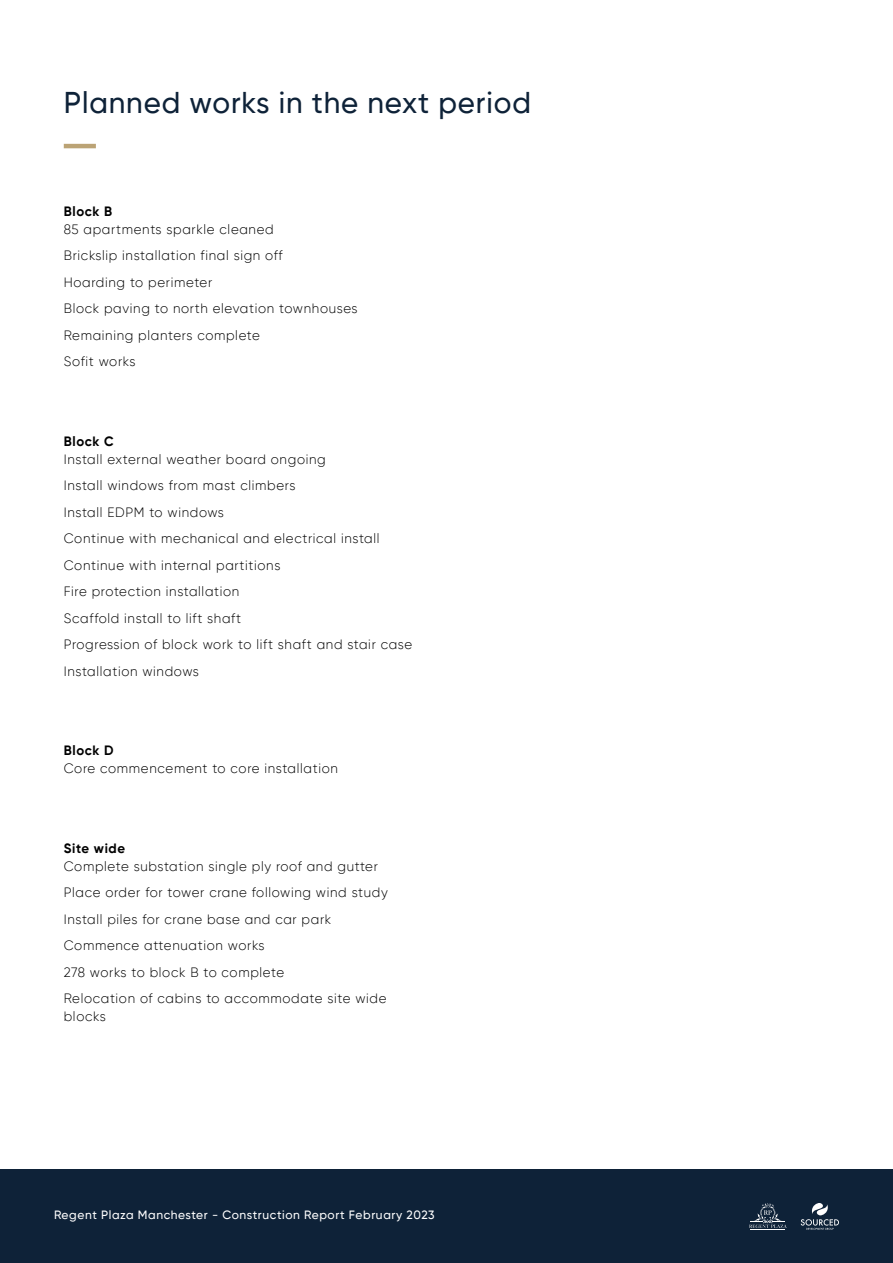
<style>
.page{position:relative;width:893px;height:1263px;background:#fff}
.page>*{position:absolute;margin:0;border:0;box-sizing:border-box;transform-origin:0 0}
.t1{font:500 30px "Gilroy";letter-spacing:.03em;color:#0e2238}
.t2{font:300 13.5px/26.5px "Gilroy";letter-spacing:.05em;color:#000}
.t3{font:700 13.5px "Gilroy";letter-spacing:.05em;color:#000}
.t4{font:500 12px "Gilroy";letter-spacing:.05em;color:#fff}
</style>
<div class="page">
<div style="left:0;top:1169px;width:893px;height:94px;background:#0e2238"></div>
<hr style="left:751px;top:1230px;width:34px;height:1px;background:#fff">
<hr style="left:751px;top:1229px;width:34px;height:1px;background:#fff">
<svg style="left:749px;top:1203px;width:38px;height:25px"></svg>
<svg style="left:801px;top:1203px;width:38px;height:27px"></svg>
<hr style="left:64px;top:144px;width:32px;height:4px;background:#bba375">
<h1 class="t1" style="left:64px;top:84px;width:469px">Planned works in the next period</h1>
<p class="t3" style="left:64px;top:202px;width:50px">Block B</p>
<p class="t2" style="left:64px;top:215px;width:295px">85 apartments sparkle cleaned<br>Brickslip installation final sign off<br>Hoarding to perimeter<br>Block paving to north elevation townhouses<br>Remaining planters complete<br>Sofit works</p>
<p class="t3" style="left:64px;top:432px;width:51px">Block C</p>
<p class="t2" style="left:64px;top:445px;width:350px">Install external weather board ongoing<br>Install windows from mast climbers<br>Install EDPM to windows<br>Continue with mechanical and electrical install Continue with internal partitions<br>Fire protection installation<br>Scaffold install to lift shaft<br>Progression of block work to lift shaft and stair case Installation windows</p>
<p class="t3" style="left:64px;top:742px;width:51px">Block D</p>
<p class="t2" style="left:64px;top:755px;width:276px">Core commencement to core installation</p>
<p class="t3" style="left:64px;top:839px;width:63px">Site wide</p>
<p class="t2" style="left:64px;top:852px;width:326px">Complete substation single ply roof and gutter Place order for tower crane following wind study Install piles for crane base and car park Commence attenuation works<br>278 works to block B to complete<br>Relocation of cabins to accommodate site wide</p>
<p class="t2" style="left:64px;top:1003px;width:43px">blocks</p>
<p class="t4" style="left:54px;top:1207px;width:382px">Regent Plaza Manchester - Construction Report February 2023</p>
</div>
